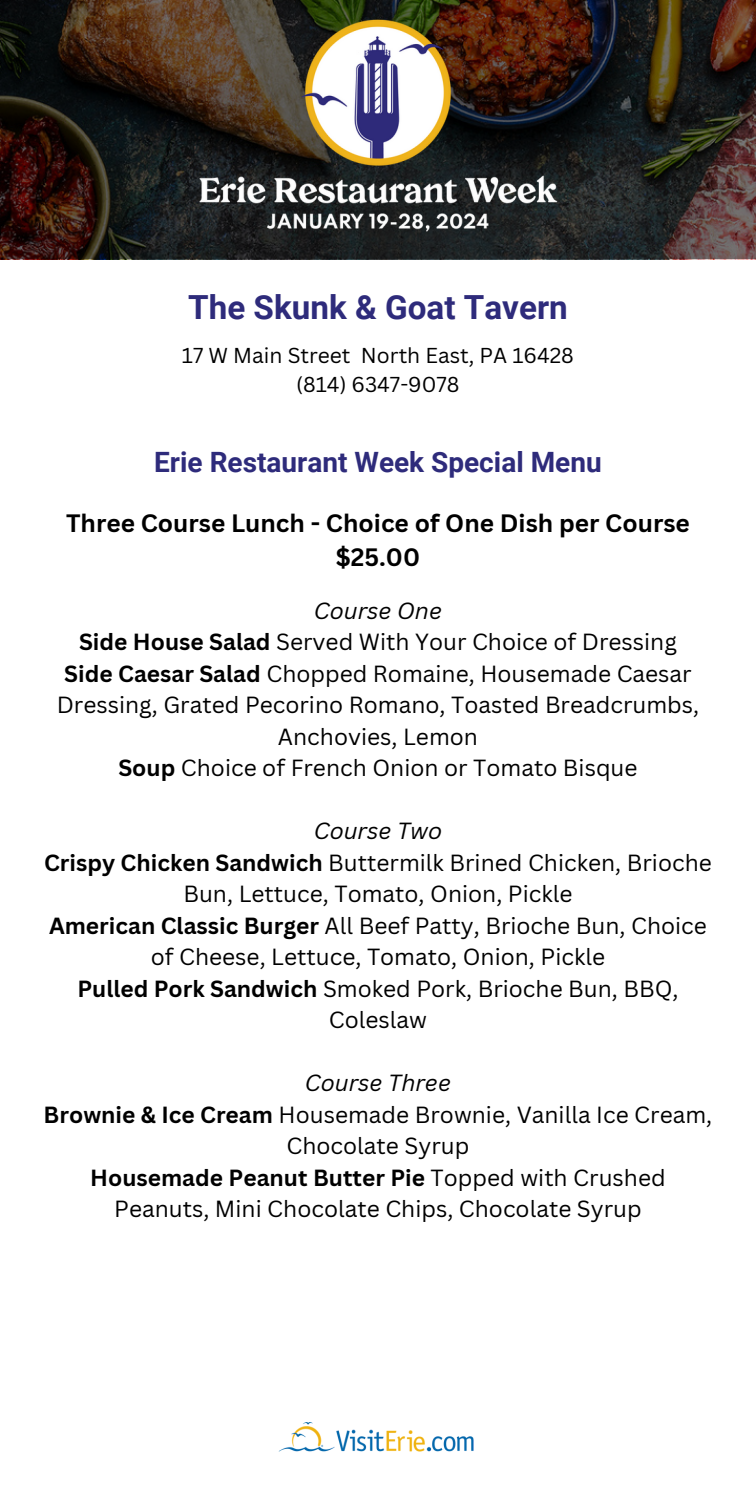
<style>
.page{position:relative;width:756px;height:1512px;background:#fff}
.page>*{position:absolute;margin:0;border:0;box-sizing:border-box;transform-origin:0 0}
.t1{font:700 33.25px "Roboto";color:#2e2b7b}
.t2{font:700 28px "Roboto";color:#2e2b7b}
.t3{font:700 24.5px "Canva Sans";color:#000}
.t4{font:22.75px/31.5px "Canva Sans";color:#000;text-align:center}
.t5{font:italic 22.75px "Canva Sans";color:#000}
.t6{font:21px "Canva Sans";color:#000}
.s1{font-weight:700}
</style>
<div class="page">
<img style="left:0;top:0;width:756px;height:259px">
<img style="left:47px;top:0;width:662px;height:246px">
<img style="left:278px;top:1422px;width:196px;height:30px">
<p class="t1" style="left:188px;top:288px;width:381px">The Skunk &amp; Goat Tavern</p>
<p class="t6" style="left:182px;top:341px;width:394px">17 W Main Street North East, PA 16428</p>
<p class="t6" style="left:296px;top:370px;width:165px">(814) 6347-9078</p>
<p class="t2" style="left:154px;top:446px;width:449px">Erie Restaurant Week Special Menu</p>
<p class="t3" style="left:66px;top:506px;width:625px">Three Course Lunch - Choice of One Dish per Course</p>
<p class="t3" style="left:336px;top:540px;width:86px">$25.00</p>
<p class="t5" style="left:314px;top:594px;width:130px">Course One</p>
<p class="t4" style="left:79px;top:626px;width:599px"><span class="s1">Side House Salad</span> Served With Your Choice of Dressing</p>
<p class="t4" style="left:57px;top:657px;width:644px"><span class="s1">Side Caesar Salad</span> Chopped Romaine, Housemade Caesar<br>Dressing, Grated Pecorino Romano, Toasted Breadcrumbs,<br>Anchovies, Lemon</p>
<p class="t4" style="left:118px;top:752px;width:521px"><span class="s1">Soup</span> Choice of French Onion or Tomato Bisque</p>
<p class="t5" style="left:314px;top:815px;width:130px">Course Two</p>
<p class="t4" style="left:44px;top:846px;width:669px"><span class="s1">Crispy Chicken Sandwich</span> Buttermilk Brined Chicken, Brioche<br>Bun, Lettuce, Tomato, Onion, Pickle</p>
<p class="t4" style="left:49px;top:909px;width:659px"><span class="s1">American Classic Burger</span> All Beef Patty, Brioche Bun, Choice of Cheese, Lettuce, Tomato, Onion, Pickle</p>
<p class="t4" style="left:77px;top:972px;width:603px"><span class="s1">Pulled Pork Sandwich</span> Smoked Pork, Brioche Bun, BBQ,<br>Coleslaw</p>
<p class="t5" style="left:305px;top:1067px;width:148px">Course Three</p>
<p class="t4" style="left:44px;top:1098px;width:670px"><span class="s1">Brownie &amp; Ice Cream</span> Housemade Brownie, Vanilla Ice Cream,<br>Chocolate Syrup</p>
<p class="t4" style="left:90px;top:1161px;width:577px"><span class="s1">Housemade Peanut Butter Pie</span> Topped with Crushed<br>Peanuts, Mini Chocolate Chips, Chocolate Syrup</p>
</div>
